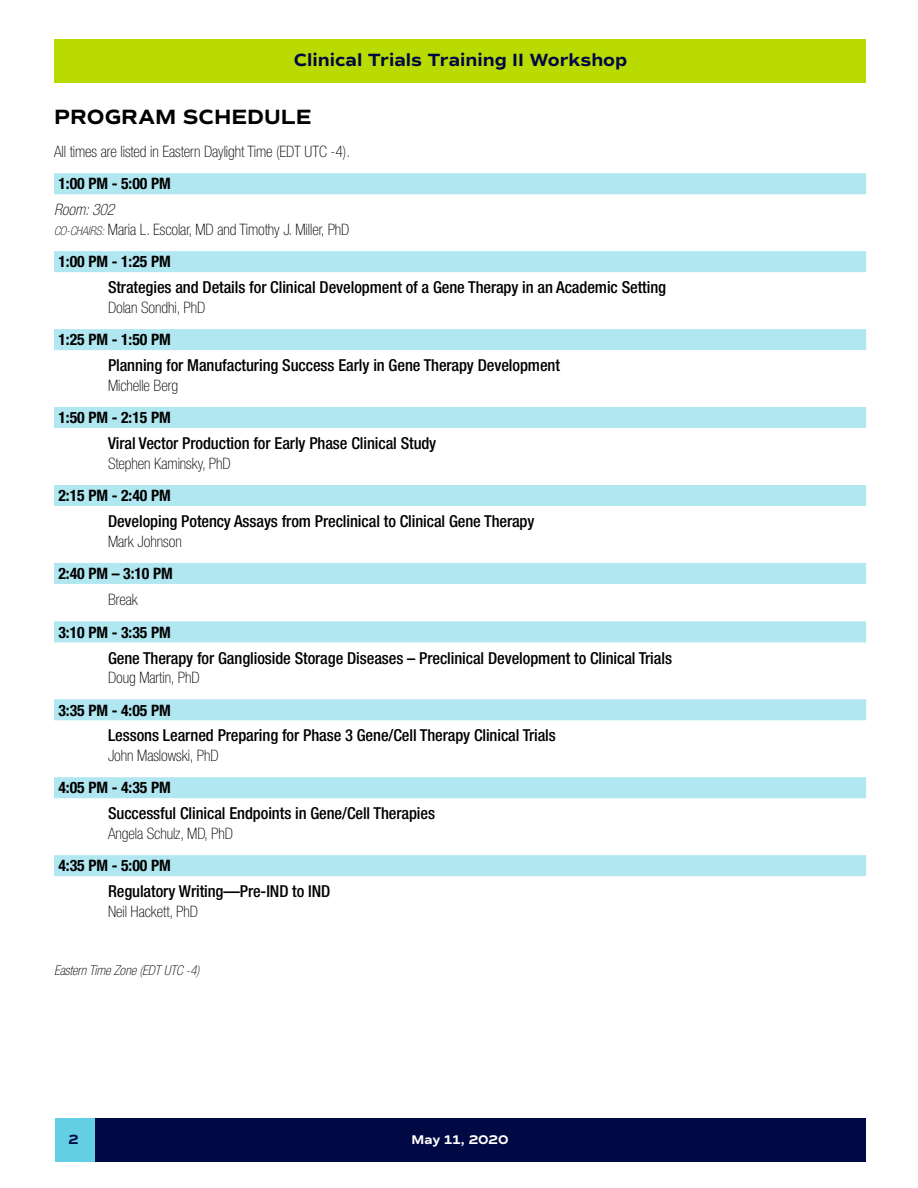
<style>
.page{position:relative;width:918px;height:1188px;background:#fff}
.page>*{position:absolute;margin:0;border:0;box-sizing:border-box;transform-origin:0 0}
.t1{font:700 21px "Commuters Sans";color:#000}
.t2{font:700 18px "Commuters Sans";color:#000943}
.t3{font:500 condensed 16.5px "Helvetica Neue LT Std";letter-spacing:-.005em;color:#000}
.t4{font:100 condensed 15.75px/19.5px "Helvetica Neue LT Std";letter-spacing:-.005em;color:#000}
.t5{font:700 condensed 15.75px "Helvetica Neue LT Std";letter-spacing:-.005em;color:#000}
.t6{font:italic 100 condensed 13.5px "Helvetica Neue LT Std";letter-spacing:-.005em;color:#000}
.t7{font:700 13.5px "Commuters Sans";color:#000943}
.t8{font:700 12.75px "Commuters Sans";color:#fff}
.s1{font-style:italic}
.s2{font-style:italic;font-size:12px}
</style>
<div class="page">
<div style="left:54px;top:39px;width:811px;height:43px;background:#b9db01"></div>
<div style="left:95px;top:1119px;width:770px;height:43px;background:#000943"></div>
<div style="left:55px;top:1119px;width:40px;height:43px;background:#63cfe3"></div>
<div style="left:54px;top:173px;width:812px;height:21px;background:#b1e7f1"></div>
<div style="left:54px;top:251px;width:812px;height:21px;background:#b1e7f1"></div>
<div style="left:54px;top:329px;width:812px;height:21px;background:#b1e7f1"></div>
<div style="left:54px;top:407px;width:812px;height:21px;background:#b1e7f1"></div>
<div style="left:54px;top:485px;width:812px;height:21px;background:#b1e7f1"></div>
<div style="left:54px;top:563px;width:812px;height:21px;background:#b1e7f1"></div>
<div style="left:54px;top:621px;width:812px;height:21px;background:#b1e7f1"></div>
<div style="left:54px;top:699px;width:812px;height:21px;background:#b1e7f1"></div>
<div style="left:54px;top:777px;width:812px;height:21px;background:#b1e7f1"></div>
<div style="left:54px;top:855px;width:812px;height:21px;background:#b1e7f1"></div>
<p class="t2" style="left:294px;top:49px;width:335px">Clinical Trials Training II Workshop</p>
<p class="t1" style="left:54px;top:104px;width:259px">PROGRAM SCHEDULE</p>
<p class="t4" style="left:54px;top:142px;width:295px">All times are listed in Eastern Daylight Time (EDT UTC -4).</p>
<p class="t5" style="left:59px;top:174px;width:114px">1:00 PM - 5:00 PM</p>
<p class="t4" style="left:54px;top:200px;width:297px"><span class="s1">Room: 302<br></span><span class="s2">CO-CHAIRS:</span> Maria L. Escolar, MD and Timothy J. Miller, PhD</p>
<p class="t5" style="left:59px;top:252px;width:114px">1:00 PM - 1:25 PM</p>
<p class="t3" style="left:108px;top:278px;width:560px">Strategies and Details for Clinical Development of a Gene Therapy in an Academic Setting</p>
<p class="t4" style="left:108px;top:297px;width:99px">Dolan Sondhi, PhD</p>
<p class="t5" style="left:58px;top:330px;width:114px">1:25 PM - 1:50 PM</p>
<p class="t3" style="left:108px;top:356px;width:454px">Planning for Manufacturing Success Early in Gene Therapy Development</p>
<p class="t4" style="left:108px;top:375px;width:72px">Michelle Berg</p>
<p class="t5" style="left:58px;top:408px;width:114px">1:50 PM - 2:15 PM</p>
<p class="t3" style="left:108px;top:434px;width:330px">Viral Vector Production for Early Phase Clinical Study</p>
<p class="t4" style="left:108px;top:453px;width:124px">Stephen Kaminsky, PhD</p>
<p class="t5" style="left:58px;top:486px;width:114px">2:15 PM - 2:40 PM</p>
<p class="t3" style="left:108px;top:511px;width:428px">Developing Potency Assays from Preclinical to Clinical Gene Therapy</p>
<p class="t4" style="left:108px;top:531px;width:75px">Mark Johnson</p>
<p class="t5" style="left:58px;top:564px;width:116px">2:40 PM – 3:10 PM</p>
<p class="t4" style="left:108px;top:590px;width:32px">Break</p>
<p class="t5" style="left:58px;top:622px;width:114px">3:10 PM - 3:35 PM</p>
<p class="t3" style="left:108px;top:648px;width:566px">Gene Therapy for Ganglioside Storage Diseases – Preclinical Development to Clinical Trials</p>
<p class="t4" style="left:108px;top:668px;width:93px">Doug Martin, PhD</p>
<p class="t5" style="left:58px;top:700px;width:114px">3:35 PM - 4:05 PM</p>
<p class="t3" style="left:108px;top:726px;width:449px">Lessons Learned Preparing for Phase 3 Gene/Cell Therapy Clinical Trials</p>
<p class="t4" style="left:108px;top:746px;width:112px">John Maslowski, PhD</p>
<p class="t5" style="left:58px;top:778px;width:114px">4:05 PM - 4:35 PM</p>
<p class="t3" style="left:108px;top:804px;width:329px">Successful Clinical Endpoints in Gene/Cell Therapies</p>
<p class="t4" style="left:108px;top:824px;width:126px">Angela Schulz, MD, PhD</p>
<p class="t5" style="left:58px;top:856px;width:114px">4:35 PM - 5:00 PM</p>
<p class="t3" style="left:108px;top:882px;width:224px">Regulatory Writing—Pre-IND to IND</p>
<p class="t4" style="left:108px;top:901px;width:92px">Neil Hackett, PhD</p>
<p class="t6" style="left:54px;top:963px;width:147px">Eastern Time Zone (EDT UTC -4)</p>
<p class="t7" style="left:69px;top:1132px;width:12px">2</p>
<p class="t8" style="left:412px;top:1132px;width:99px">May 11, 2020</p>
</div>
